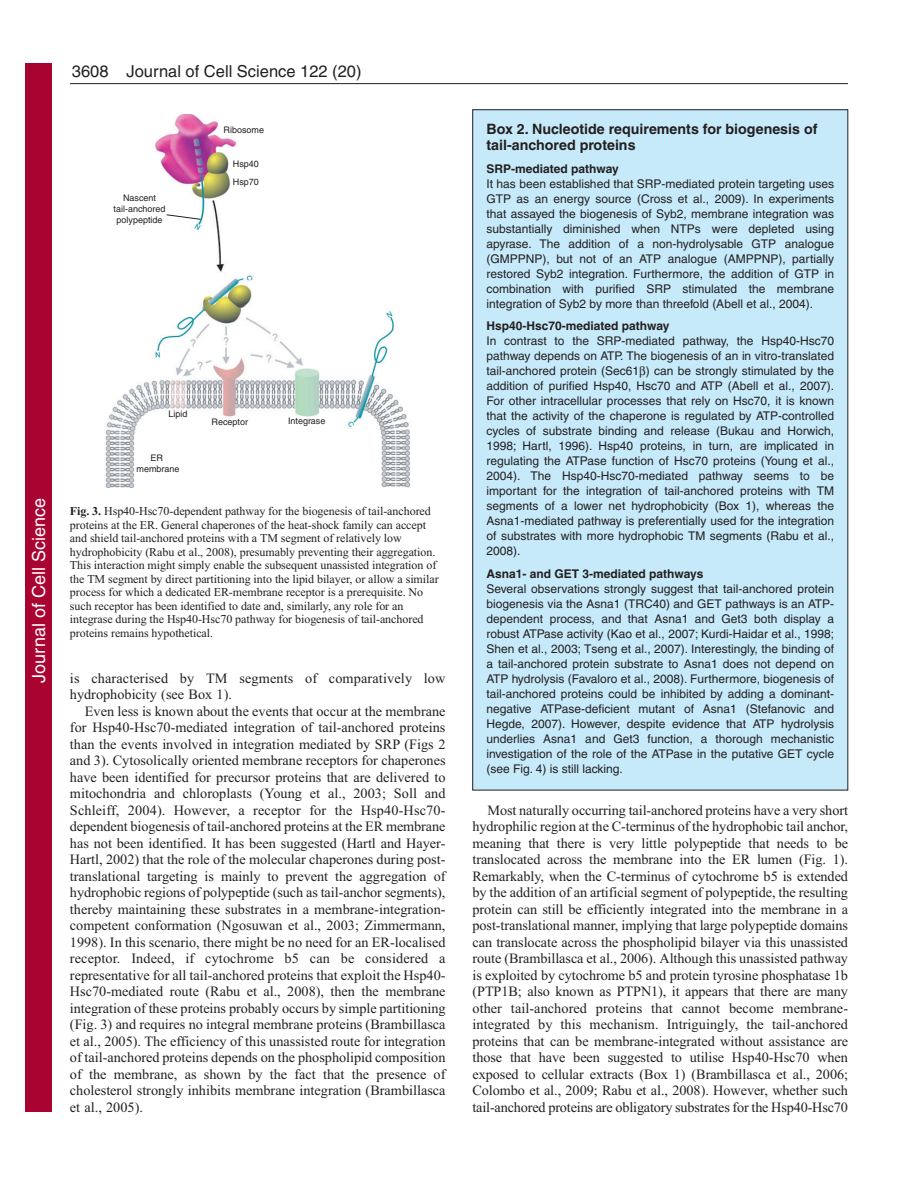
<style>
.page{position:relative;width:918px;height:1188px;background:#fff}
.page>*{position:absolute;margin:0;border:0;box-sizing:border-box;transform-origin:0 0}
.t1{font:18px "Helvetica";color:#fff}
.t2{font:16.5px "Helvetica";color:#231f20}
.t3{font:14.25px/16.5px "Times New Roman";color:#231f20;text-align:justify}
.t4{font:700 14.25px/16.5px "Helvetica";color:#231f20}
.t5{font:12px/15px "Helvetica";color:#231f20;text-align:justify}
.t6{font:12px/13.5px "Times New Roman";letter-spacing:-.005em;color:#231f20}
.t7{font:700 12px "Helvetica";color:#231f20}
.t8{font:9px/10.8px "Helvetica";color:#231f20;text-align:center}
.s1{font-weight:700}
</style>
<div class="page">
<hr style="left:70px;top:83px;width:778px;height:1px;background:#231f20">
<img style="left:105px;top:114px;width:305px;height:374px">
<svg style="left:166px;top:214px;width:35px;height:6px"></svg>
<div style="left:473px;top:110px;width:375px;height:680px;background:#c6eafa"></div>
<div style="left:26px;top:64px;width:26px;height:1048px;background:#a90332"></div>
<p class="t2" style="left:72px;top:65px;width:38px">3608</p>
<p class="t2" style="left:127px;top:65px;width:237px">Journal of Cell Science 122 (20)</p>
<p class="t8" style="left:224px;top:125px;width:42px">Ribosome</p>
<p class="t8" style="left:233px;top:155px;width:28px;line-height:17.9px;text-align:left">Hsp40<br>Hsp70</p>
<p class="t8" style="left:114px;top:194px;width:54px">Nascent tail-anchored polypeptide</p>
<p class="t1" style="left:28px;top:683px;width:186px;rotate:-90deg">Journal of Cell Science</p>
<p class="t8" style="left:169px;top:410px;width:21px">Lipid</p>
<p class="t8" style="left:137px;top:454px;width:44px">ER membrane</p>
<p class="t8" style="left:212px;top:417px;width:38px">Receptor</p>
<p class="t8" style="left:288px;top:416px;width:39px">Integrase</p>
<p class="t6" style="left:70px;top:506px;width:370px"><span class="s1">Fig. 3.</span> Hsp40-Hsc70-dependent pathway for the biogenesis of tail-anchored proteins at the ER. General chaperones of the heat-shock family can accept and shield tail-anchored proteins with a TM segment of relatively low hydrophobicity (Rabu et al., 2008), presumably preventing their aggregation.<br>This interaction might simply enable the subsequent unassisted integration of the TM segment by direct partitioning into the lipid bilayer, or allow a similar process for which a dedicated ER-membrane receptor is a prerequisite. No such receptor has been identified to date and, similarly, any role for an integrase during the Hsp40-Hsc70 pathway for biogenesis of tail-anchored proteins remains hypothetical.</p>
<p class="t3" style="left:70px;top:671px;width:377px">is characterised by TM segments of comparatively low hydrophobicity (see Box 1).</p>
<p class="t3" style="left:70px;top:704px;width:377px;text-indent:15px">Even less is known about the events that occur at the membrane for Hsp40-Hsc70-mediated integration of tail-anchored proteins than the events involved in integration mediated by SRP (Figs 2 and 3). Cytosolically oriented membrane receptors for chaperones have been identified for precursor proteins that are delivered to mitochondria and chloroplasts (Young et al., 2003; Soll and Schleiff, 2004). However, a receptor for the Hsp40-Hsc70- dependent biogenesis of tail-anchored proteins at the ER membrane has not been identified. It has been suggested (Hartl and Hayer-Hartl, 2002) that the role of the molecular chaperones during post&shy;translational targeting is mainly to prevent the aggregation of hydrophobic regions of polypeptide (such as tail-anchor segments), thereby maintaining these substrates in a membrane-integration&shy;competent conformation (Ngosuwan et al., 2003; Zimmermann, 1998). In this scenario, there might be no need for an ER-localised receptor. Indeed, if cytochrome b5 can be considered a representative for all tail-anchored proteins that exploit the Hsp40- Hsc70-mediated route (Rabu et al., 2008), then the membrane integration of these proteins probably occurs by simple partitioning (Fig. 3) and requires no integral membrane proteins (Brambillasca et al., 2005). The efficiency of this unassisted route for integration of tail-anchored proteins depends on the phospholipid composition of the membrane, as shown by the fact that the presence of cholesterol strongly inhibits membrane integration (Brambillasca et al., 2005).</p>
<p class="t4" style="left:486px;top:122px;width:333px">Box 2. Nucleotide requirements for biogenesis of tail-anchored proteins</p>
<p class="t7" style="left:486px;top:164px;width:134px">SRP-mediated pathway</p>
<p class="t5" style="left:486px;top:177px;width:349px">It has been established that SRP-mediated protein targeting uses GTP as an energy source (Cross et al., 2009). In experiments that assayed the biogenesis of Syb2, membrane integration was substantially diminished when NTPs were depleted using apyrase. The addition of a non-hydrolysable GTP analogue (GMPPNP), but not of an ATP analogue (AMPPNP), partially restored Syb2 integration. Furthermore, the addition of GTP in combination with purified SRP stimulated the membrane integration of Syb2 by more than threefold (Abell et al., 2004).</p>
<p class="t7" style="left:486px;top:322px;width:185px">Hsp40-Hsc70-mediated pathway</p>
<p class="t5" style="left:486px;top:335px;width:349px">In contrast to the SRP-mediated pathway, the Hsp40-Hsc70 pathway depends on ATP. The biogenesis of an in vitro-translated tail-anchored protein (Sec61 ) can be strongly stimulated by the addition of purified Hsp40, Hsc70 and ATP (Abell et al., 2007).<br>For other intracellular processes that rely on Hsc70, it is known that the activity of the chaperone is regulated by ATP-controlled cycles of substrate binding and release (Bukau and Horwich, 1998; Hartl, 1996). Hsp40 proteins, in turn, are implicated in regulating the ATPase function of Hsc70 proteins (Young et al., 2004). The Hsp40-Hsc70-mediated pathway seems to be important for the integration of tail-anchored proteins with TM segments of a lower net hydrophobicity (Box 1), whereas the Asna1-mediated pathway is preferentially used for the integration of substrates with more hydrophobic TM segments (Rabu et al., 2008).</p>
<p class="t7" style="left:486px;top:569px;width:219px">Asna1- and GET 3-mediated pathways</p>
<p class="t5" style="left:486px;top:582px;width:349px">Several observations strongly suggest that tail-anchored protein biogenesis via the Asna1 (TRC40) and GET pathways is an ATP&shy;dependent process, and that Asna1 and Get3 both display a robust ATPase activity (Kao et al., 2007; Kurdi-Haidar et al., 1998; Shen et al., 2003; Tseng et al., 2007). Interestingly, the binding of a tail-anchored protein substrate to Asna1 does not depend on ATP hydrolysis (Favaloro et al., 2008). Furthermore, biogenesis of tail-anchored proteins could be inhibited by adding a dominant&shy;negative ATPase-deficient mutant of Asna1 (Stefanovic and Hegde, 2007). However, despite evidence that ATP hydrolysis underlies Asna1 and Get3 function, a thorough mechanistic investigation of the role of the ATPase in the putative GET cycle (see Fig. 4) is still lacking.</p>
<p class="t3" style="left:472px;top:803px;width:377px;text-indent:15px">Most naturally occurring tail-anchored proteins have a very short hydrophilic region at the C-terminus of the hydrophobic tail anchor, meaning that there is very little polypeptide that needs to be translocated across the membrane into the ER lumen (Fig. 1).<br>Remarkably, when the C-terminus of cytochrome b5 is extended by the addition of an artificial segment of polypeptide, the resulting protein can still be efficiently integrated into the membrane in a post-translational manner, implying that large polypeptide domains can translocate across the phospholipid bilayer via this unassisted route (Brambillasca et al., 2006). Although this unassisted pathway is exploited by cytochrome b5 and protein tyrosine phosphatase 1b (PTP1B; also known as PTPN1), it appears that there are many other tail-anchored proteins that cannot become membrane&shy;integrated by this mechanism. Intriguingly, the tail-anchored proteins that can be membrane-integrated without assistance are those that have been suggested to utilise Hsp40-Hsc70 when exposed to cellular extracts (Box 1) (Brambillasca et al., 2006; Colombo et al., 2009; Rabu et al., 2008). However, whether such tail-anchored proteins are obligatory substrates for the Hsp40-Hsc70</p>
</div>
